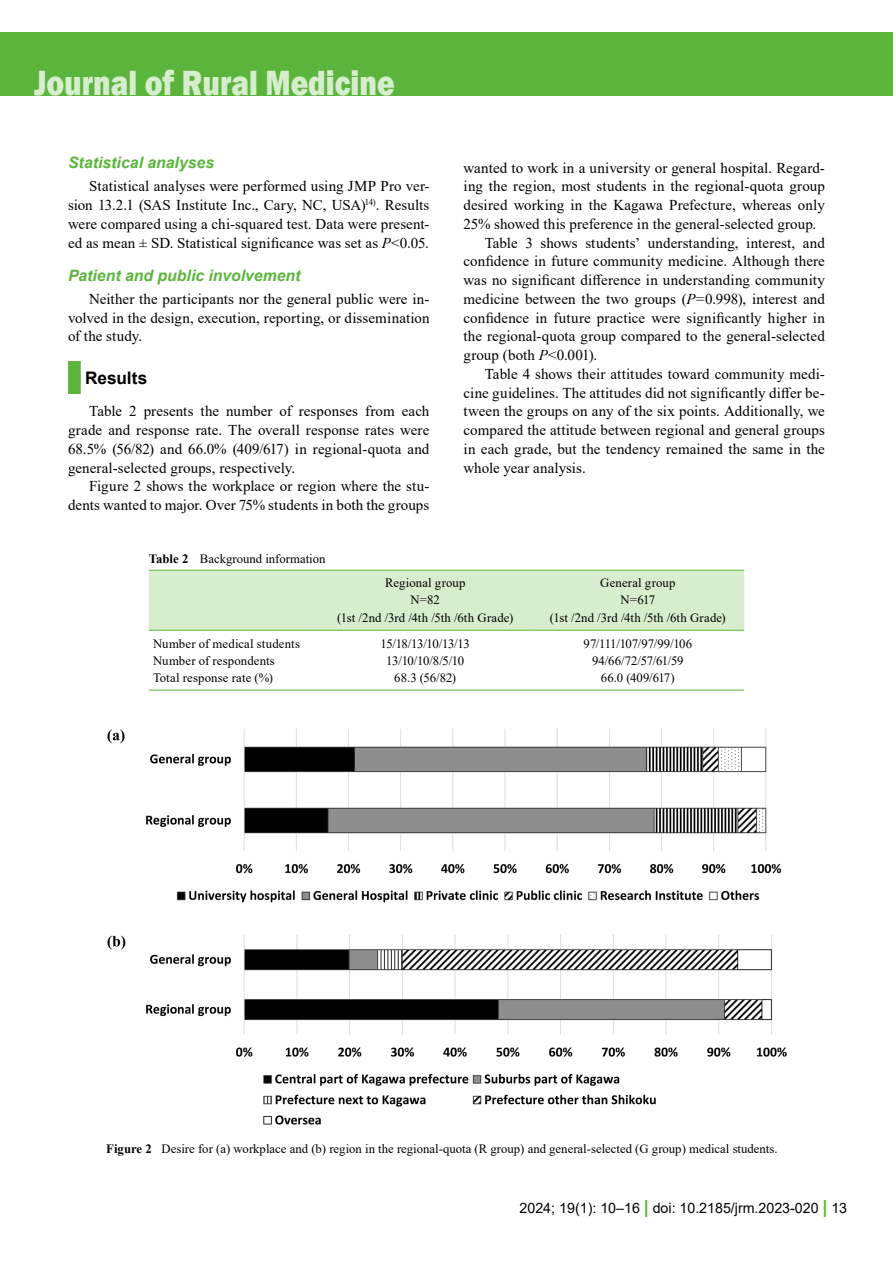
<style>
.page{position:relative;width:893px;height:1263px;background:#fff}
.page>*{position:absolute;margin:0;border:0;box-sizing:border-box;transform-origin:0 0}
.t1{font:800 36px "Franklin Gothic";color:#d6edce;scale:.83 1}
.t2{font:700 17.25px "Arial";color:#000}
.t3{font:italic 700 15.75px "Arial";color:#5bb53c}
.t4{font:15px/18.8px "Times New Roman";letter-spacing:.005em;color:#000;text-align:justify}
.t5{font:14.25px "Arial";color:#000}
.t6{font:12.75px/17.2px "Times New Roman";color:#000;text-align:center}
.t7{font:12.75px "Times New Roman";letter-spacing:-.03em;color:#000}
.s1{font-style:italic}
.s2{font-weight:700}
.s3{font-weight:700;font-size:18px;color:#5bb53c}
</style>
<div class="page">
<div style="left:0;top:32px;width:893px;height:64px;background:#5bb53c"></div>
<div style="left:68px;top:361px;width:13px;height:33px;background:#5bb53c"></div>
<div style="left:149px;top:571px;width:595px;height:59px;background:#d6edce"></div>
<hr style="left:149px;top:570px;width:170px;height:1px;background:#5bb53c">
<hr style="left:319px;top:570px;width:212px;height:1px;background:#5bb53c">
<hr style="left:531px;top:570px;width:213px;height:1px;background:#5bb53c">
<hr style="left:149px;top:630px;width:170px;height:1px;background:#5bb53c">
<hr style="left:319px;top:630px;width:212px;height:1px;background:#5bb53c">
<hr style="left:531px;top:630px;width:213px;height:1px;background:#5bb53c">
<hr style="left:149px;top:690px;width:170px;height:1px;background:#5bb53c">
<hr style="left:319px;top:690px;width:212px;height:1px;background:#5bb53c">
<hr style="left:531px;top:690px;width:213px;height:1px;background:#5bb53c">
<img style="left:107px;top:729px;width:680px;height:396px">
<h1 class="t1" style="left:34px;top:59px;width:436px">Journal of Rural Medicine</h1>
<p class="t3" style="left:68px;top:152px;width:148px">Statistical analyses</p>
<p class="t4" style="left:68px;top:176px;width:363px;text-indent:21px">Statistical analyses were performed using JMP Pro ver&shy;sion 13.2.1 (SAS Institute Inc., Cary, NC, USA)<sup>14)</sup>. Results were compared using a chi-squared test. Data were present&shy;ed as mean ± SD. Statistical significance was set as <span class="s1">P</span>&lt;0.05.</p>
<p class="t3" style="left:68px;top:264px;width:234px">Patient and public involvement</p>
<p class="t4" style="left:68px;top:289px;width:363px;text-indent:21px">Neither the participants nor the general public were in&shy;volved in the design, execution, reporting, or dissemination of the study.</p>
<p class="t2" style="left:85px;top:366px;width:64px">Results</p>
<p class="t4" style="left:68px;top:401px;width:363px;text-indent:21px">Table 2 presents the number of responses from each grade and response rate. The overall response rates were 68.5% (56/82) and 66.0% (409/617) in regional-quota and general-selected groups, respectively.</p>
<p class="t4" style="left:68px;top:476px;width:363px;text-align:right">Figure 2 shows the workplace or region where the stu&shy;dents wanted to major. Over 75% students in both the groups</p>
<p class="t6" style="left:149px;top:550px;width:178px"><span class="s2">Table 2</span> Background information</p>
<p class="t4" style="left:463px;top:158px;width:363px">wanted to work in a university or general hospital. Regard-</p>
<p class="t4" style="left:463px;top:176px;width:363px">ing the region, most students in the regional-quota group</p>
<p class="t4" style="left:463px;top:195px;width:363px">desired working in the Kagawa Prefecture, whereas only</p>
<p class="t4" style="left:463px;top:214px;width:354px">25% showed this preference in the general-selected group.</p>
<p class="t4" style="left:485px;top:233px;width:342px">Table 3 shows students’ understanding, interest, and</p>
<p class="t4" style="left:463px;top:251px;width:363px">confidence in future community medicine. Although there</p>
<p class="t4" style="left:463px;top:270px;width:363px">was no significant difference in understanding community</p>
<p class="t4" style="left:463px;top:289px;width:363px">medicine between the two groups (<span class="s1">P</span>=0.998), interest and</p>
<p class="t4" style="left:463px;top:308px;width:363px">confidence in future practice were significantly higher in</p>
<p class="t4" style="left:463px;top:326px;width:363px">the regional-quota group compared to the general-selected</p>
<p class="t4" style="left:463px;top:345px;width:135px">group (both <span class="s1">P</span>&lt;0.001).</p>
<p class="t4" style="left:485px;top:364px;width:342px">Table 4 shows their attitudes toward community medi-</p>
<p class="t4" style="left:463px;top:383px;width:363px">cine guidelines. The attitudes did not significantly differ be-</p>
<p class="t4" style="left:463px;top:401px;width:363px">tween the groups on any of the six points. Additionally, we</p>
<p class="t4" style="left:463px;top:420px;width:363px">compared the attitude between regional and general groups</p>
<p class="t4" style="left:463px;top:439px;width:363px">in each grade, but the tendency remained the same in the</p>
<p class="t4" style="left:463px;top:458px;width:124px">whole year analysis.</p>
<p class="t6" style="left:337px;top:574px;width:178px">Regional group<br>N=82<br>(1st /2nd /3rd /4th /5th /6th Grade)</p>
<p class="t6" style="left:550px;top:574px;width:178px">General group<br>N=617<br>(1st /2nd /3rd /4th /5th /6th Grade)</p>
<p class="t6" style="left:153px;top:634px;width:148px">Number of medical students</p>
<p class="t7" style="left:380px;top:634px;width:91px">15/18/13/10/13/13</p>
<p class="t6" style="left:584px;top:634px;width:110px">97/111/107/97/99/106</p>
<p class="t6" style="left:153px;top:651px;width:123px">Number of respondents</p>
<p class="t6" style="left:386px;top:651px;width:79px">13/10/10/8/5/10</p>
<p class="t6" style="left:592px;top:651px;width:93px">94/66/72/57/61/59</p>
<p class="t6" style="left:153px;top:668px;width:122px">Total response rate (%)</p>
<p class="t6" style="left:394px;top:668px;width:63px">68.3 (56/82)</p>
<p class="t6" style="left:601px;top:668px;width:75px">66.0 (409/617)</p>
<p class="t6" style="left:106px;top:1139px;width:673px"><span class="s2">Figure 2</span> Desire for (a) workplace and (b) region in the regional-quota (R group) and general-selected (G group) medical students.</p>
<p class="t5" style="left:519px;top:1198px;width:329px">2024; 19(1): 10–16 <span class="s3">|</span> doi: 10.2185/jrm.2023-020 <span class="s3">|</span> 13</p>
</div>
